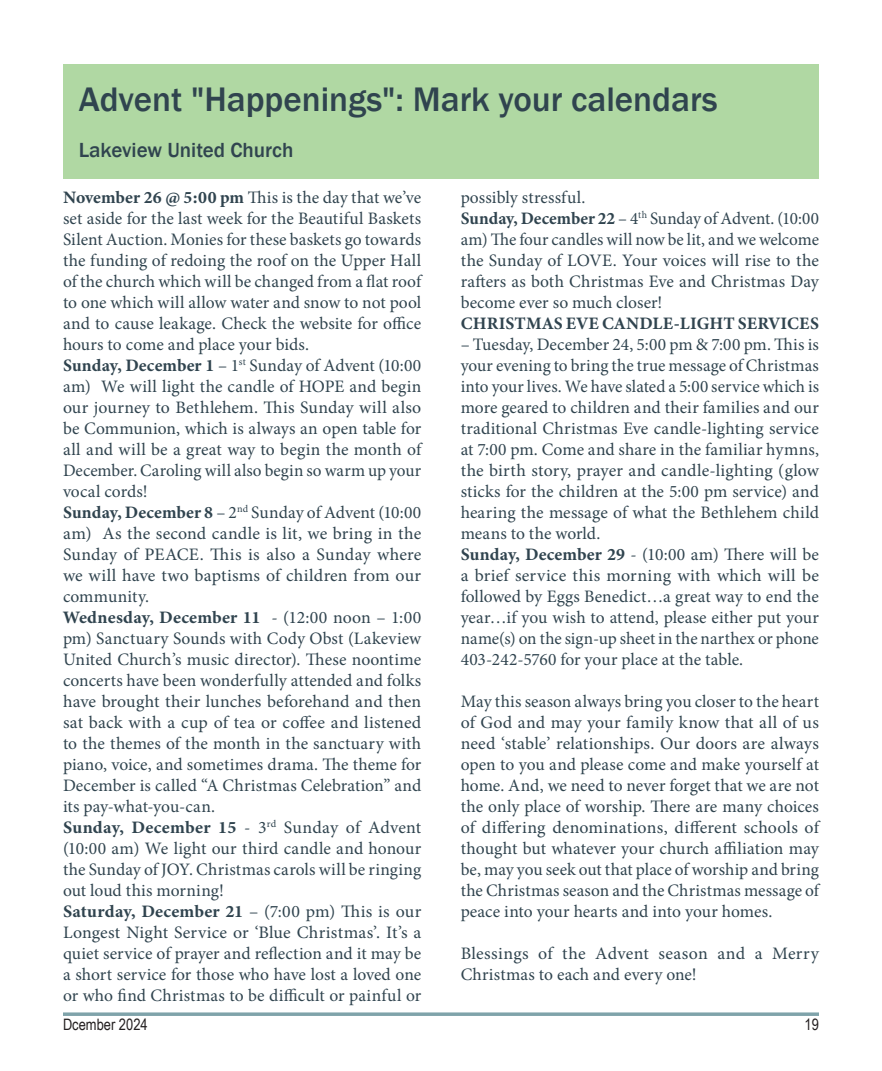
<style>
.page{position:relative;width:882px;height:1071px;background:#fff}
.page>*{position:absolute;margin:0;border:0;box-sizing:border-box;transform-origin:0 0}
.Subhead_Title{font:500 35px "Franklin Gothic";color:#30444f}
.Subhead_Title-2{font:500 21px "Franklin Gothic";color:#30444f}
.Body_Text__Regular_-_Justify{font:17.5px/21px "Minion Pro";letter-spacing:.005em;color:#30444f;text-align:justify}
.Body_Text__Regular_-_Justify-2{font:17.5px "Minion Variable Concept";letter-spacing:.01em;color:#30444f}
.t1{font:15.75px "Arial Narrow";color:#231f20}
.s1{font-family:"Minion Variable Concept"}
</style>
<div class="page">
<div style="left:63px;top:64px;width:756px;height:115px;background:#b0d8a3"></div>
<svg style="left:63px;top:1012px;width:756px;height:4px;background:#8eaeb4"></svg>
<p class="Subhead_Title" style="left:79px;top:78px;width:641px">Advent "Happenings": Mark your calendars</p>
<p class="Subhead_Title-2" style="left:79px;top:137px;width:216px">Lakeview United Church</p>
<p class="Body_Text__Regular_-_Justify" style="left:63px;top:187px;width:360px"><span class="s1">November 26 @ 5:00 pm</span> This is the day that we’ve set aside for the last week for the Beautiful Baskets Silent Auction. Monies for these baskets go towards the funding of redoing the roof on the Upper Hall of the church which will be changed from a flat roof to one which will allow water and snow to not pool and to cause leakage. Check the website for office hours to come and place your bids.</p>
<p class="Body_Text__Regular_-_Justify" style="left:63px;top:355px;width:360px"><span class="s1">Sunday, December 1</span> – 1<sup>st</sup> Sunday of Advent (10:00 am) We will light the candle of HOPE and begin our journey to Bethlehem. This Sunday will also be Communion, which is always an open table for all and will be a great way to begin the month of December. Caroling will also begin so warm up your vocal cords!</p>
<p class="Body_Text__Regular_-_Justify" style="left:63px;top:502px;width:360px"><span class="s1">Sunday, December 8</span> – 2<sup>nd</sup> Sunday of Advent (10:00 am) As the second candle is lit, we bring in the Sunday of PEACE. This is also a Sunday where we will have two baptisms of children from our community.</p>
<p class="Body_Text__Regular_-_Justify" style="left:63px;top:607px;width:360px"><span class="s1">Wednesday, December 11</span> - (12:00 noon – 1:00 pm) Sanctuary Sounds with Cody Obst (Lakeview United Church’s music director). These noontime concerts have been wonderfully attended and folks have brought their lunches beforehand and then sat back with a cup of tea or coffee and listened to the themes of the month in the sanctuary with piano, voice, and sometimes drama. The theme for December is called “A Christmas Celebration” and its pay-what-you-can.</p>
<p class="Body_Text__Regular_-_Justify" style="left:63px;top:817px;width:360px"><span class="s1">Sunday, December 15</span> - 3<sup>rd</sup> Sunday of Advent (10:00 am) We light our third candle and honour the Sunday of JOY. Christmas carols will be ringing out loud this morning!</p>
<p class="Body_Text__Regular_-_Justify" style="left:63px;top:901px;width:360px"><span class="s1">Saturday, December 21</span> – (7:00 pm) This is our Longest Night Service or ‘Blue Christmas’. It’s a quiet service of prayer and reflection and it may be a short service for those who have lost a loved one or who find Christmas to be difficult or painful or</p>
<p class="Body_Text__Regular_-_Justify" style="left:461px;top:187px;width:126px">possibly stressful.</p>
<p class="Body_Text__Regular_-_Justify" style="left:461px;top:208px;width:360px"><span class="s1">Sunday, December 22</span> – 4<sup>th</sup> Sunday of Advent. (10:00 am) The four candles will now be lit, and we welcome the Sunday of LOVE. Your voices will rise to the rafters as both Christmas Eve and Christmas Day become ever so much closer!</p>
<p class="Body_Text__Regular_-_Justify-2" style="left:461px;top:311px;width:360px">CHRISTMAS EVE CANDLE-LIGHT SERVICES</p>
<p class="Body_Text__Regular_-_Justify" style="left:461px;top:334px;width:360px">– Tuesday, December 24, 5:00 pm &amp; 7:00 pm. This is your evening to bring the true message of Christmas into your lives. We have slated a 5:00 service which is more geared to children and their families and our traditional Christmas Eve candle-lighting service at 7:00 pm. Come and share in the familiar hymns, the birth story, prayer and candle-lighting (glow sticks for the children at the 5:00 pm service) and hearing the message of what the Bethlehem child means to the world.</p>
<p class="Body_Text__Regular_-_Justify" style="left:461px;top:544px;width:360px"><span class="s1">Sunday, December 29</span> - (10:00 am) There will be a brief service this morning with which will be followed by Eggs Benedict…a great way to end the year…if you wish to attend, please either put your name(s) on the sign-up sheet in the narthex or phone 403-242-5760 for your place at the table.</p>
<p class="Body_Text__Regular_-_Justify" style="left:461px;top:691px;width:360px">May this season always bring you closer to the heart of God and may your family know that all of us need ‘stable’ relationships. Our doors are always open to you and please come and make yourself at home. And, we need to never forget that we are not the only place of worship. There are many choices of differing denominations, different schools of thought but whatever your church affiliation may be, may you seek out that place of worship and bring the Christmas season and the Christmas message of peace into your hearts and into your homes.</p>
<p class="Body_Text__Regular_-_Justify" style="left:461px;top:943px;width:360px">Blessings of the Advent season and a Merry<br>Christmas to each and every one!</p>
<p class="t1" style="left:63px;top:1013px;width:86px">Dcember 2024</p>
<p class="t1" style="left:805px;top:1013px;width:16px">19</p>
</div>
